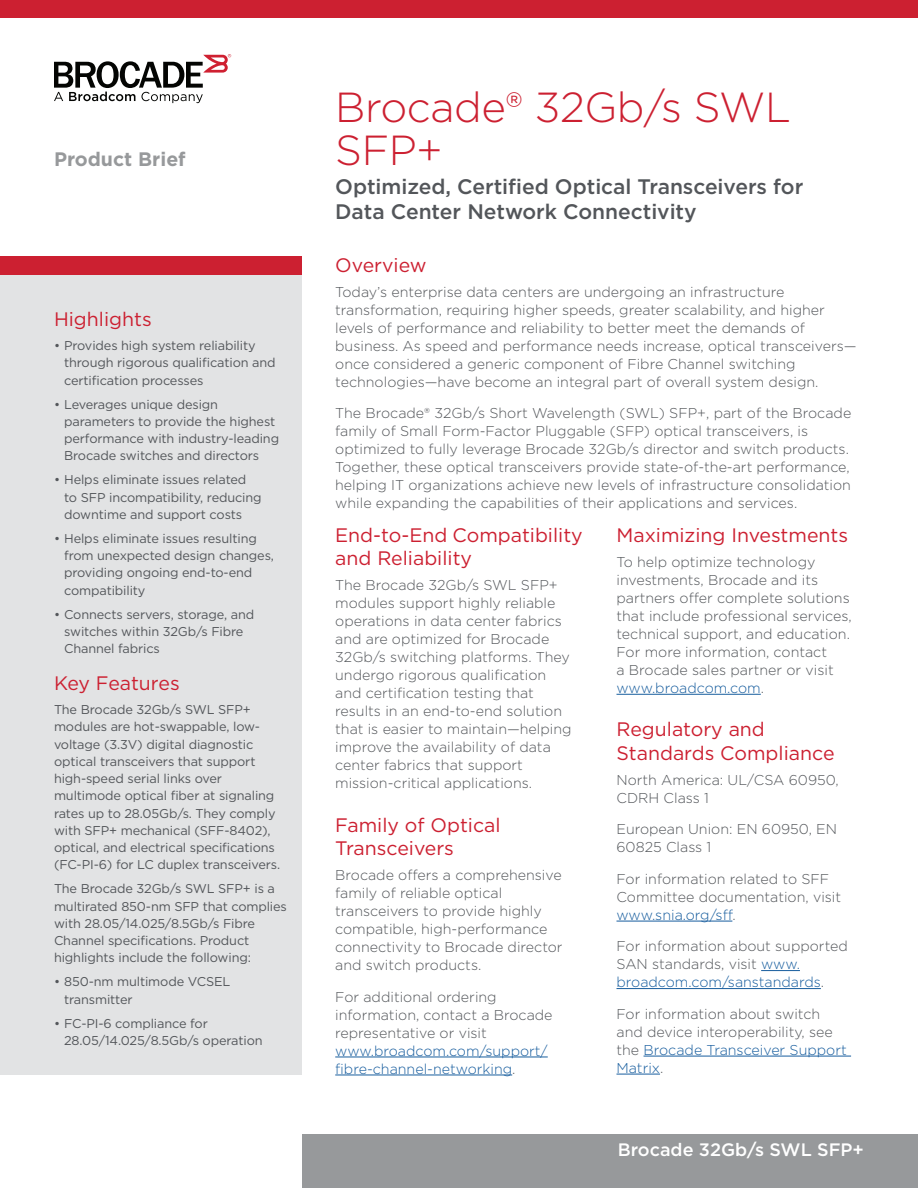
<style>
.page{position:relative;width:918px;height:1188px;background:#fff}
.page>*{position:absolute;margin:0;border:0;box-sizing:border-box;transform-origin:0 0}
.t1{font:300 42px/43.5px "Gotham";letter-spacing:-.01em;color:#cc2031}
.t2{font:500 21px/25.2px "Gotham";letter-spacing:-.005em;color:#53565a}
.t3{font:19.5px/23.4px "Gotham";color:#cc2031}
.t4{font:700 19.5px "Gotham";color:#97999b}
.t5{font:500 18px "Gotham";color:#fff}
.t6{font:300 14.25px/18px "Gotham";color:#53565a}
.t7{font:300 14.25px/18px "Gotham";color:#175d9e}
.t8{font:12.75px/17.2px "Gotham";letter-spacing:-.01em;color:#53565a}
.s1{color:#53565a}
.s2{color:#175d9e}
</style>
<div class="page">
<div style="left:0;top:0;width:918px;height:18px;background:#cc2031"></div>
<div style="left:302px;top:1134px;width:616px;height:54px;background:#97999b"></div>
<svg style="left:54px;top:54px;width:177px;height:49px"></svg>
<div style="left:0;top:256px;width:302px;height:819px;background:#e2e3e4"></div>
<div style="left:0;top:256px;width:302px;height:19px;background:#cc2031"></div>
<hr style="left:335px;top:1057px;width:213px;height:1px;background:#175d9e">
<hr style="left:335px;top:1075px;width:177px;height:1px;background:#175d9e">
<hr style="left:616px;top:694px;width:145px;height:1px;background:#175d9e">
<hr style="left:616px;top:921px;width:116px;height:1px;background:#175d9e">
<hr style="left:761px;top:970px;width:39px;height:1px;background:#175d9e">
<hr style="left:616px;top:988px;width:205px;height:1px;background:#175d9e">
<hr style="left:644px;top:1056px;width:207px;height:1px;background:#175d9e">
<hr style="left:616px;top:1074px;width:44px;height:1px;background:#175d9e">
<h3 class="t4" style="left:54px;top:146px;width:133px">Product Brief</h3>
<h3 class="t3" style="left:54px;top:307px;width:99px">Highlights</h3>
<p class="t8" style="left:64px;top:337px;width:213px;text-indent:-10px">• Provides high system reliability through rigorous qualification and certification processes</p>
<p class="t8" style="left:64px;top:395px;width:217px;text-indent:-10px">• Leverages unique design parameters to provide the highest performance with industry-leading<br>Brocade switches and directors</p>
<p class="t8" style="left:64px;top:471px;width:199px;text-indent:-10px">• Helps eliminate issues related to SFP incompatibility, reducing downtime and support costs</p>
<p class="t8" style="left:64px;top:530px;width:211px;text-indent:-10px">• Helps eliminate issues resulting from unexpected design changes, providing ongoing end-to-end compatibility</p>
<p class="t8" style="left:64px;top:605px;width:192px;text-indent:-10px">• Connects servers, storage, and switches within 32Gb/s Fibre<br>Channel fabrics</p>
<h3 class="t3" style="left:54px;top:671px;width:127px">Key Features</h3>
<p class="t8" style="left:54px;top:701px;width:228px">The Brocade 32Gb/s SWL SFP+ modules are hot-swappable, low&shy;voltage (3.3V) digital diagnostic optical transceivers that support high-speed serial links over multimode optical fiber at signaling rates up to 28.05Gb/s. They comply with SFP+ mechanical (SFF-8402), optical, and electrical specifications (FC-PI-6) for LC duplex transceivers.</p>
<p class="t8" style="left:54px;top:880px;width:234px">The Brocade 32Gb/s SWL SFP+ is a multirated 850-nm SFP that complies with 28.05/14.025/8.5Gb/s Fibre Channel specifications. Product highlights include the following:</p>
<p class="t8" style="left:64px;top:973px;width:168px;text-indent:-10px">• 850-nm multimode VCSEL transmitter</p>
<p class="t8" style="left:64px;top:1014px;width:200px;text-indent:-10px">• FC-PI-6 compliance for<br>28.05/14.025/8.5Gb/s operation</p>
<h1 class="t1" style="left:335px;top:84px;width:457px">Brocade® 32Gb/s SWL<br>SFP+</h1>
<h2 class="t2" style="left:335px;top:174px;width:470px">Optimized, Certified Optical Transceivers for<br>Data Center Network Connectivity</h2>
<h3 class="t3" style="left:335px;top:253px;width:93px">Overview</h3>
<p class="t6" style="left:335px;top:282px;width:523px">Today’s enterprise data centers are undergoing an infrastructure transformation, requiring higher speeds, greater scalability, and higher levels of performance and reliability to better meet the demands of business. As speed and performance needs increase, optical transceivers— once considered a generic component of Fibre Channel switching technologies—have become an integral part of overall system design.</p>
<p class="t6" style="left:335px;top:404px;width:518px">The Brocade® 32Gb/s Short Wavelength (SWL) SFP+, part of the Brocade family of Small Form-Factor Pluggable (SFP) optical transceivers, is optimized to fully leverage Brocade 32Gb/s director and switch products.<br>Together, these optical transceivers provide state-of-the-art performance, helping IT organizations achieve new levels of infrastructure consolidation while expanding the capabilities of their applications and services.</p>
<h3 class="t3" style="left:335px;top:523px;width:249px">End-to-End Compatibility and Reliability</h3>
<p class="t6" style="left:335px;top:576px;width:238px">The Brocade 32Gb/s SWL SFP+ modules support highly reliable operations in data center fabrics and are optimized for Brocade<br>32Gb/s switching platforms. They undergo rigorous qualification and certification testing that results in an end-to-end solution that is easier to maintain—helping improve the availability of data center fabrics that support mission-critical applications.</p>
<h3 class="t3" style="left:335px;top:813px;width:167px">Family of Optical<br>Transceivers</h3>
<p class="t6" style="left:335px;top:866px;width:229px">Brocade offers a comprehensive family of reliable optical transceivers to provide highly compatible, high-performance connectivity to Brocade director and switch products.</p>
<p class="t6" style="left:335px;top:987px;width:219px">For additional ordering information, contact a Brocade representative or visit</p>
<p class="t7" style="left:335px;top:1041px;width:214px">www.broadcom.com/support/ fibre-channel-networking<span class="s1">.</span></p>
<h3 class="t3" style="left:616px;top:523px;width:233px">Maximizing Investments</h3>
<p class="t6" style="left:616px;top:552px;width:237px">To help optimize technology investments, Brocade and its partners offer complete solutions that include professional services, technical support, and education.<br>For more information, contact<br>a Brocade sales partner or visit <span class="s2">www.broadcom.com</span>.</p>
<h3 class="t3" style="left:616px;top:717px;width:220px">Regulatory and<br>Standards Compliance</h3>
<p class="t6" style="left:616px;top:770px;width:224px">North America: UL/CSA 60950,<br>CDRH Class 1</p>
<p class="t6" style="left:616px;top:820px;width:222px">European Union: EN 60950, EN<br>60825 Class 1</p>
<p class="t6" style="left:616px;top:869px;width:226px">For information related to SFF<br>Committee documentation, visit <span class="s2">www.snia.org/sff</span>.</p>
<p class="t6" style="left:616px;top:937px;width:233px">For information about supported<br>SAN standards, visit <span class="s2">www. broadcom.com/sanstandards</span>.</p>
<p class="t6" style="left:616px;top:1004px;width:232px">For information about switch and device interoperability, see the <span class="s2">Brocade Transceiver Support<br>Matrix</span>.</p>
<p class="t5" style="left:618px;top:1138px;width:248px">Brocade 32Gb/s SWL SFP+</p>
</div>
